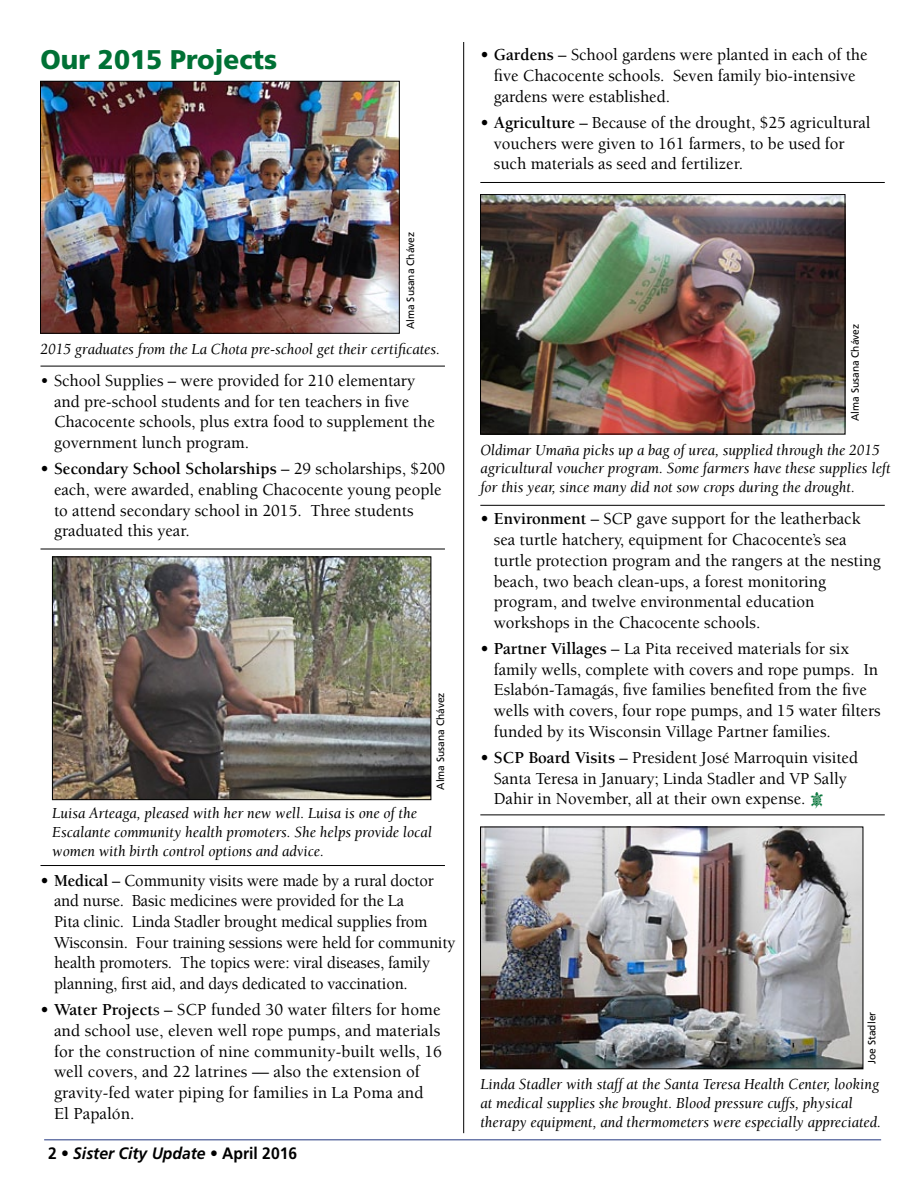
<style>
.page{position:relative;width:918px;height:1188px;background:#fff}
.page>*{position:absolute;margin:0;border:0;box-sizing:border-box;transform-origin:0 0}
.t1{font:900 27px "Frutiger";color:#007135}
.t2{font:500 17.25px/20.7px "Berkeley";color:#000}
.t3{font:500 17.25px/20.7px "Berkeley";color:#000;scale:.95 1}
.t4{font:italic 700 16.5px "Frutiger";color:#000;scale:.95 1}
.t5{font:italic 15.75px/18.9px "Berkeley";color:#000}
.t6{font:10.5px "Frutiger";color:#000}
.s1{font-weight:700}
.s2{font-style:normal}
.s3{font-family:"Df Wildlife Plain";font-weight:400;font-size:21.6px;color:#007135}
</style>
<div class="page">
<hr style="left:44px;top:1139px;width:837px;height:1px;background:#223780">
<hr style="left:463px;top:42px;width:1px;height:1091px;background:#000">
<hr style="left:40px;top:366px;width:405px;height:1px;background:#000">
<hr style="left:40px;top:549px;width:405px;height:1px;background:#000">
<hr style="left:40px;top:865px;width:405px;height:1px;background:#000">
<hr style="left:480px;top:815px;width:405px;height:1px;background:#000">
<hr style="left:480px;top:505px;width:405px;height:1px;background:#000">
<hr style="left:480px;top:182px;width:405px;height:1px;background:#000">
<img style="left:54px;top:559px;width:375px;height:239px">
<div style="left:52px;top:557px;width:379px;height:243px;border:1px solid #000"></div>
<img style="left:42px;top:83px;width:356px;height:248px">
<div style="left:40px;top:81px;width:360px;height:252px;border:1px solid #000"></div>
<img style="left:482px;top:196px;width:361px;height:236px">
<div style="left:480px;top:194px;width:365px;height:240px;border:1px solid #000"></div>
<img style="left:482px;top:829px;width:379px;height:238px">
<div style="left:480px;top:827px;width:383px;height:242px;border:1px solid #000"></div>
<h1 class="t1" style="left:40px;top:43px;width:238px">Our 2015 Projects</h1>
<p class="t2" style="left:494px;top:45px;width:375px;text-indent:-14px"><span class="s1">• Gardens</span> – School gardens were planted in each of the five Chacocente schools. Seven family bio-intensive gardens were established.</p>
<p class="t2" style="left:494px;top:113px;width:378px;text-indent:-14px"><span class="s1">• Agriculture</span> – Because of the drought, $25 agricultural vouchers were given to 161 farmers, to be used for such materials as seed and fertilizer.</p>
<p class="t6" style="left:404px;top:329px;width:99px;rotate:-90deg">Alma Susana Chávez</p>
<p class="t5" style="left:40px;top:340px;width:401px">2015 graduates from the La Chota pre-school get their certificates.</p>
<p class="t2" style="left:54px;top:371px;width:382px;text-indent:-14px">• School Supplies – were provided for 210 elementary and pre-school students and for ten teachers in five Chacocente schools, plus extra food to supplement the government lunch program.</p>
<p class="t2" style="left:54px;top:459px;width:393px;text-indent:-14px"><span class="s1">• Secondary School Scholarships</span> – 29 scholarships, $200 each, were awarded, enabling Chacocente young people to attend secondary school in 2015. Three students graduated this year.</p>
<p class="t6" style="left:434px;top:790px;width:99px;rotate:-90deg">Alma Susana Chávez</p>
<p class="t5" style="left:52px;top:804px;width:381px">Luisa Arteaga, pleased with her new well. Luisa is one of the<br>Escalante community health promoters. She helps provide local women with birth control options and advice.</p>
<p class="t3" style="left:54px;top:870px;width:424px;text-indent:-14px"><span class="s1">• Medical</span> – Community visits were made by a rural doctor and nurse. Basic medicines were provided for the La<br>Pita clinic. Linda Stadler brought medical supplies from Wisconsin. Four training sessions were held for community health promoters. The topics were: viral diseases, family planning, first aid, and days dedicated to vaccination.</p>
<p class="t2" style="left:54px;top:1000px;width:390px;text-indent:-14px"><span class="s1">• Water Project</span>s – SCP funded 30 water filters for home and school use, eleven well rope pumps, and materials for the construction of nine community-built wells, 16 well covers, and 22 latrines — also the extension of gravity-fed water piping for families in La Poma and El Papalón.</p>
<p class="t4" style="left:48px;top:1144px;width:264px"><span class="s2">2 •</span> Sister City Update <span class="s2">• April 2016</span></p>
<p class="t6" style="left:849px;top:421px;width:99px;rotate:-90deg">Alma Susana Chávez</p>
<p class="t5" style="left:480px;top:441px;width:412px">Oldimar Umaña picks up a bag of urea, supplied through the 2015 agricultural voucher program. Some farmers have these supplies left for this year, since many did not sow crops during the drought.</p>
<p class="t2" style="left:494px;top:509px;width:389px;text-indent:-14px"><span class="s1">• Environment</span> – SCP gave support for the leatherback sea turtle hatchery, equipment for Chacocente’s sea turtle protection program and the rangers at the nesting beach, two beach clean-ups, a forest monitoring program, and twelve environmental education workshops in the Chacocente schools.</p>
<p class="t2" style="left:494px;top:639px;width:388px;text-indent:-14px"><span class="s1">• Partner Villages</span> – La Pita received materials for six family wells, complete with covers and rope pumps. In Eslabón-Tamagás, five families benefited from the five wells with covers, four rope pumps, and 15 water filters funded by its Wisconsin Village Partner families.</p>
<p class="t2" style="left:494px;top:748px;width:366px;text-indent:-14px"><span class="s1">• SCP Board Visits</span> – President José Marroquin visited<br>Santa Teresa in January; Linda Stadler and VP Sally<br>Dahir in November, all at their own expense. <span class="s3">E</span></p>
<p class="t6" style="left:866px;top:1064px;width:54px;rotate:-90deg">Joe Stadler</p>
<p class="t5" style="left:480px;top:1075px;width:402px">Linda Stadler with staff at the Santa Teresa Health Center, looking at medical supplies she brought. Blood pressure cuffs, physical therapy equipment, and thermometers were especially appreciated.</p>
</div>
